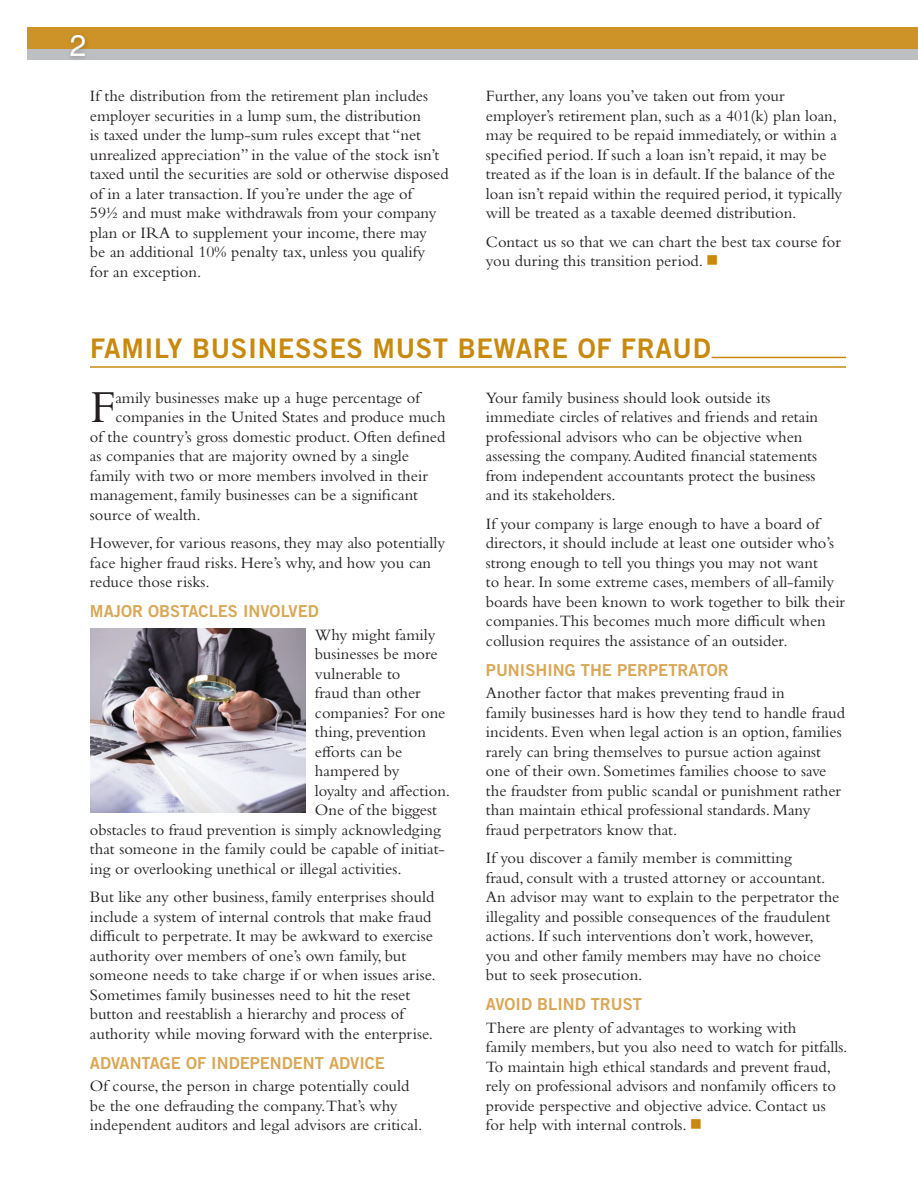
<style>
.page{position:relative;width:918px;height:1188px;background:#fff}
.page>*{position:absolute;margin:0;border:0;box-sizing:border-box;transform-origin:0 0}
.t1{font:47.85px "Bembo Std";color:#231f20}
.t2{font:30px "Helvetica LT Std";color:#fff}
.t3{font:27px "Trade Gothic LT Std Bd 2";letter-spacing:.025em;color:#c8890e}
.t4{font:16.5px/19.5px "Bembo Std";color:#231f20}
.t5{font:16.5px "Trade Gothic LT Std Bd 2";color:#d9a756}
.s1{color:#c8890e}
</style>
<div class="page">
<div style="left:27px;top:44px;width:891px;height:16px;background:#bebfc2"></div>
<div style="left:27px;top:27px;width:891px;height:22px;background:#cd9328"></div>
<hr style="left:712px;top:357px;width:134px;height:1px;background:#c8890e">
<hr style="left:90px;top:366px;width:756px;height:2px;background:#c8890e">
<div style="left:67px;top:31px;width:24px;height:31px;background:#231f20;opacity:.3"></div>
<img style="left:90px;top:629px;width:216px;height:184px">
<h2 class="t2" style="left:70px;top:28px;width:18px">2</h2>
<p class="t4" style="left:90px;top:86px;width:360px">If the distribution from the retirement plan includes employer securities in a lump sum, the distribution<br>is taxed under the lump-sum rules except that “net unrealized appreciation” in the value of the stock isn’t taxed until the securities are sold or otherwise disposed of in a later transaction. If you’re under the age of<br>59½ and must make withdrawals from your company plan or IRA to supplement your income, there may<br>be an additional 10% penalty tax, unless you qualify<br>for an exception.</p>
<p class="t4" style="left:486px;top:86px;width:358px">Further, any loans you’ve taken out from your employer’s retirement plan, such as a 401(k) plan loan, may be required to be repaid immediately, or within a specified period. If such a loan isn’t repaid, it may be treated as if the loan is in default. If the balance of the loan isn’t repaid within the required period, it typically will be treated as a taxable deemed distribution.</p>
<p class="t4" style="left:486px;top:232px;width:356px">Contact us so that we can chart the best tax course for you during this transition period. <span class="s1">■</span></p>
<h3 class="t3" style="left:90px;top:332px;width:622px">FAMILY BUSINESSES MUST BEWARE OF FRAUD</h3>
<h1 class="t1" style="left:90px;top:379px;width:27px">F</h1>
<p class="t4" style="left:115px;top:387px;width:306px">amily businesses make up a huge percentage of</p>
<p class="t4" style="left:115px;top:407px;width:332px">companies in the United States and produce much</p>
<p class="t4" style="left:90px;top:426px;width:357px">of the country’s gross domestic product. Often defined</p>
<p class="t4" style="left:90px;top:446px;width:321px">as companies that are majority owned by a single</p>
<p class="t4" style="left:90px;top:465px;width:339px">family with two or more members involved in their</p>
<p class="t4" style="left:90px;top:485px;width:330px">management, family businesses can be a significant</p>
<p class="t4" style="left:90px;top:504px;width:112px">source of wealth.</p>
<p class="t4" style="left:90px;top:533px;width:357px">However, for various reasons, they may also potentially face higher fraud risks. Here’s why, and how you can reduce those risks.</p>
<p class="t5" style="left:90px;top:601px;width:230px">MAJOR OBSTACLES INVOLVED</p>
<p class="t4" style="left:315px;top:624px;width:122px">Why might family</p>
<p class="t4" style="left:315px;top:644px;width:124px">businesses be more</p>
<p class="t4" style="left:315px;top:663px;width:87px">vulnerable to</p>
<p class="t4" style="left:315px;top:683px;width:107px">fraud than other</p>
<p class="t4" style="left:315px;top:702px;width:132px">companies? For one</p>
<p class="t4" style="left:315px;top:722px;width:112px">thing, prevention</p>
<p class="t4" style="left:315px;top:741px;width:89px">efforts can be</p>
<p class="t4" style="left:315px;top:761px;width:86px">hampered by</p>
<p class="t4" style="left:315px;top:780px;width:137px">loyalty and affection.</p>
<p class="t4" style="left:315px;top:800px;width:123px">One of the biggest</p>
<p class="t4" style="left:90px;top:819px;width:352px">obstacles to fraud prevention is simply acknowledging</p>
<p class="t4" style="left:90px;top:839px;width:357px">that someone in the family could be capable of initiat-</p>
<p class="t4" style="left:90px;top:858px;width:313px">ing or overlooking unethical or illegal activities.</p>
<p class="t4" style="left:90px;top:887px;width:347px">But like any other business, family enterprises should include a system of internal controls that make fraud difficult to perpetrate. It may be awkward to exercise authority over members of one’s own family, but someone needs to take charge if or when issues arise.<br>Sometimes family businesses need to hit the reset button and reestablish a hierarchy and process of authority while moving forward with the enterprise.</p>
<p class="t5" style="left:90px;top:1053px;width:297px">ADVANTAGE OF INDEPENDENT ADVICE</p>
<p class="t4" style="left:90px;top:1076px;width:334px">Of course, the person in charge potentially could be the one defrauding the company.That’s why independent auditors and legal advisors are critical.</p>
<p class="t4" style="left:486px;top:387px;width:334px">Your family business should look outside its immediate circles of relatives and friends and retain professional advisors who can be objective when assessing the company. Audited financial statements from independent accountants protect the business and its stakeholders.</p>
<p class="t4" style="left:486px;top:513px;width:361px">If your company is large enough to have a board of directors, it should include at least one outsider who’s strong enough to tell you things you may not want<br>to hear. In some extreme cases, members of all-family boards have been known to work together to bilk their companies.This becomes much more difficult when collusion requires the assistance of an outsider.</p>
<p class="t5" style="left:486px;top:660px;width:244px">PUNISHING THE PERPETRATOR</p>
<p class="t4" style="left:486px;top:683px;width:361px">Another factor that makes preventing fraud in<br>family businesses hard is how they tend to handle fraud incidents. Even when legal action is an option, families rarely can bring themselves to pursue action against one of their own. Sometimes families choose to save the fraudster from public scandal or punishment rather than maintain ethical professional standards. Many fraud perpetrators know that.</p>
<p class="t4" style="left:486px;top:848px;width:355px">If you discover a family member is committing<br>fraud, consult with a trusted attorney or accountant.<br>An advisor may want to explain to the perpetrator the illegality and possible consequences of the fraudulent actions. If such interventions don’t work, however, you and other family members may have no choice but to seek prosecution.</p>
<p class="t5" style="left:486px;top:994px;width:158px">AVOID BLIND TRUST</p>
<p class="t4" style="left:486px;top:1018px;width:363px">There are plenty of advantages to working with<br>family members, but you also need to watch for pitfalls.<br>To maintain high ethical standards and prevent fraud, rely on professional advisors and nonfamily officers to provide perspective and objective advice. Contact us for help with internal controls. <span class="s1">■</span></p>
</div>
